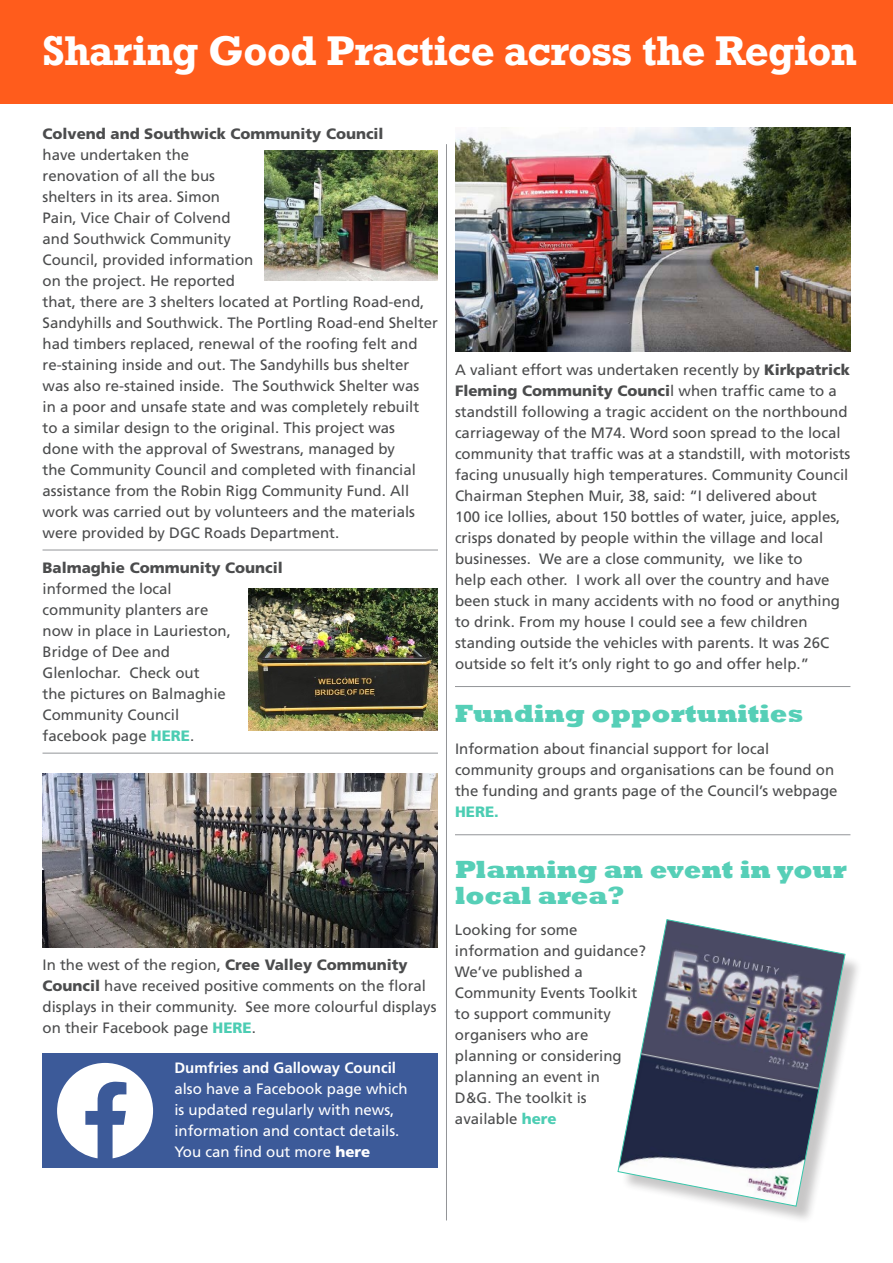
<style>
.page{position:relative;width:893px;height:1263px;background:#fff}
.page>*{position:absolute;margin:0;border:0;box-sizing:border-box;transform-origin:0 0}
.Heading{font:700 39px "Rockwell";letter-spacing:-.01em;color:#fff}
.Body_text{font:800 25.5px/25.5px "Rockwell";color:#56cfb7}
.Body_text-2{font:15px/21px "Frutiger";color:#4b4c4d}
.Body_text-3{font:15px/21px "Frutiger";color:#fff}
.Body_text-4{font:900 15px "Frutiger";color:#4b4c4d}
.s1{font-weight:900}
.s2{font-weight:900;color:#4ccdb3}
.s3{font-weight:700}
</style>
<div class="page">
<div style="left:43px;top:1053px;width:395px;height:115px;background:#3c5a99"></div>
<div style="left:0;top:0;width:893px;height:103px;background:#ff5c1c"></div>
<hr style="left:43px;top:550px;width:395px;height:1px;background:#939598">
<hr style="left:43px;top:753px;width:395px;height:1px;background:#939598">
<hr style="left:446px;top:144px;width:1px;height:1076px;background:#939598">
<hr style="left:455px;top:834px;width:395px;height:1px;background:#939598">
<hr style="left:455px;top:686px;width:395px;height:1px;background:#939598">
<svg style="left:57px;top:1063px;width:96px;height:95px"></svg>
<img style="left:264px;top:150px;width:174px;height:131px">
<img style="left:455px;top:128px;width:395px;height:223px">
<img style="left:249px;top:588px;width:189px;height:142px">
<img style="left:43px;top:774px;width:395px;height:173px">
<div style="left:621px;top:922px;width:242px;height:302px;background:#231f20;opacity:.25"></div>
<svg style="left:618px;top:919px;width:227px;height:287px"></svg>
<p class="Heading" style="left:43px;top:25px;width:816px">Sharing Good Practice across the Region</p>
<p class="Body_text-4" style="left:43px;top:125px;width:343px">Colvend and Southwick Community Council</p>
<p class="Body_text-2" style="left:43px;top:144px;width:397px">have undertaken the<br>renovation of all the bus<br>shelters in its area. Simon<br>Pain, Vice Chair of Colvend<br>and Southwick Community<br>Council, provided information<br>on the project. He reported<br>that, there are 3 shelters located at Portling Road-end, Sandyhills and Southwick. The Portling Road-end Shelter had timbers replaced, renewal of the roofing felt and re-staining inside and out. The Sandyhills bus shelter was also re-stained inside. The Southwick Shelter was<br>in a poor and unsafe state and was completely rebuilt to a similar design to the original. This project was<br>done with the approval of Swestrans, managed by<br>the Community Council and completed with financial assistance from the Robin Rigg Community Fund. All work was carried out by volunteers and the materials were provided by DGC Roads Department.</p>
<p class="Body_text-2" style="left:43px;top:557px;width:242px"><span class="s1">Balmaghie Community Council </span>informed the local<br>community planters are<br>now in place in Laurieston,<br>Bridge of Dee and<br>Glenlochar. Check out<br>the pictures on Balmaghie<br>Community Council<br>facebook page <span class="s2">HERE</span>.</p>
<p class="Body_text-2" style="left:455px;top:359px;width:397px">A valiant effort was undertaken recently by <span class="s1">Kirkpatrick Fleming Community Counci</span>l when traffic came to a standstill following a tragic accident on the northbound carriageway of the M74. Word soon spread to the local community that traffic was at a standstill, with motorists facing unusually high temperatures. Community Council Chairman Stephen Muir, 38, said: “I delivered about<br>100 ice lollies, about 150 bottles of water, juice, apples, crisps donated by people within the village and local businesses. We are a close community, we like to<br>help each other. I work all over the country and have been stuck in many accidents with no food or anything to drink. From my house I could see a few children standing outside the vehicles with parents. It was 26C outside so felt it’s only right to go and offer help.”</p>
<p class="Body_text" style="left:455px;top:701px;width:350px">Funding opportunities</p>
<p class="Body_text-2" style="left:455px;top:738px;width:384px">Information about financial support for local community groups and organisations can be found on the funding and grants page of the Council’s webpage <span class="s2">HERE.</span></p>
<p class="Body_text-2" style="left:43px;top:954px;width:395px">In the west of the region, <span class="s1">Cree Valley Community Council</span> have received positive comments on the floral displays in their community. See more colourful displays on their Facebook page <span class="s2">HERE</span>.</p>
<p class="Body_text-3" style="left:174px;top:1057px;width:235px"><span class="s3">Dumfries and Galloway Council </span>also have a Facebook page which is updated regularly with news, information and contact details.<br>You can find out more <span class="s1">here</span></p>
<p class="Body_text" style="left:455px;top:857px;width:393px">Planning an event in your local area?</p>
<p class="Body_text-2" style="left:455px;top:919px;width:192px">Looking for some information and guidance?<br>We’ve published a<br>Community Events Toolkit to support community organisers who are planning or considering planning an event in<br>D&amp;G. The toolkit is available <span class="s2">here</span></p>
</div>
